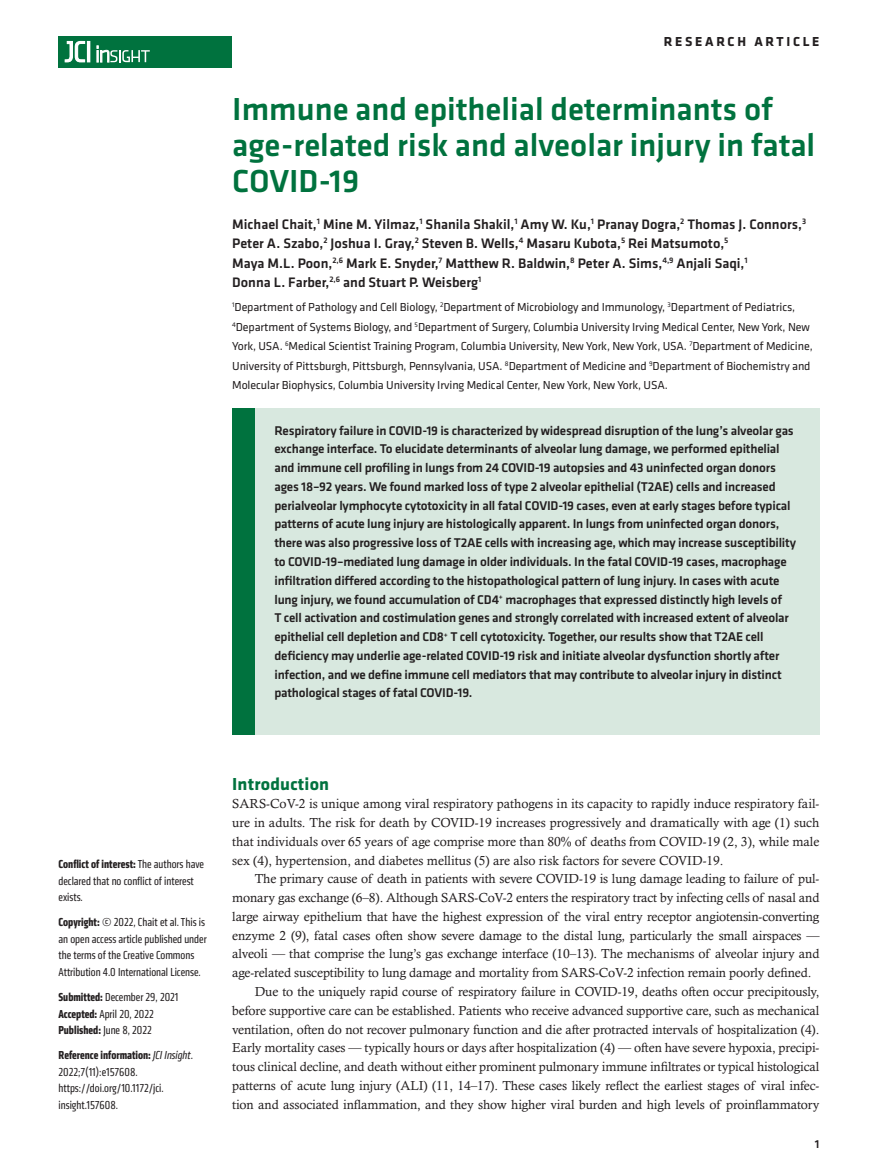
<style>
.page{position:relative;width:878px;height:1175px;background:#fff}
.page>*{position:absolute;margin:0;border:0;box-sizing:border-box;transform-origin:0 0}
.Head_level_1{font:500 33px/36px "Klavika Basic";color:#00723e}
.Head_level_2{font:700 18px "Klavika";letter-spacing:.01em;color:#00723e}
.Authors{font:500 14.25px/19.5px "Klavika Basic";color:#231f20}
.t1{font:700 13.5px "Klavika Basic";letter-spacing:.2em;color:#231f20}
.Normal_first{font:13.2px/18.8px "Calisto MT Std";letter-spacing:-.01em;color:#231f20;text-align:justify}
.Abstract_standfirst{font:500 13.2px/18.8px "Klavika Basic";letter-spacing:-.015em;color:#231f20}
.Affiliations{font:12px/19.5px "Klavika";letter-spacing:-.01em;color:#231f20}
.Info_box{font:condensed 12px/16.5px "Klavika";color:#231f20}
.t2{font:500 12px "Klavika Basic";color:#231f20}
.s1{font-weight:700}
.s2{font-style:italic}
</style>
<div class="page">
<div style="left:59px;top:36px;width:173px;height:31px;background:#00723e"></div>
<hr style="left:87px;top:41px;width:3px;height:21px;background:#fff">
<svg style="left:64px;top:41px;width:21px;height:22px"></svg>
<svg style="left:97px;top:46px;width:53px;height:16px"></svg>
<div style="left:232px;top:408px;width:587px;height:327px;background:#d8e8df"></div>
<div style="left:232px;top:408px;width:22px;height:327px;background:#00723e"></div>
<p class="t1" style="left:663px;top:32px;width:157px">RESEARCH ARTICLE</p>
<p class="Head_level_1" style="left:232px;top:91px;width:584px">Immune and epithelial determinants of age-related risk and alveolar injury in fatal<br>COVID-19</p>
<p class="Authors" style="left:232px;top:214px;width:575px">Michael Chait,<sup>1</sup> Mine M. Yilmaz,<sup>1</sup> Shanila Shakil,<sup>1</sup> Amy W. Ku,<sup>1</sup> Pranay Dogra,<sup>2</sup> Thomas J. Connors,<sup>3<br></sup>Peter A. Szabo,<sup>2</sup> Joshua I. Gray,<sup>2</sup> Steven B. Wells,<sup>4</sup> Masaru Kubota,<sup>5</sup> Rei Matsumoto,<sup>5<br></sup>Maya M.L. Poon,<sup>2,6</sup> Mark E. Snyder,<sup>7</sup> Matthew R. Baldwin,<sup>8</sup> Peter A. Sims,<sup>4,9</sup> Anjali Saqi,<sup>1<br></sup>Donna L. Farber,<sup>2,6</sup> and Stuart P. Weisberg<sup>1</sup></p>
<p class="Affiliations" style="left:232px;top:297px;width:582px"><sup>1</sup>Department of Pathology and Cell Biology, <sup>2</sup>Department of Microbiology and Immunology, <sup>3</sup>Department of Pediatrics, <sup>4</sup>Department of Systems Biology, and <sup>5</sup>Department of Surgery, Columbia University Irving Medical Center, New York, New York, USA. <sup>6</sup>Medical Scientist Training Program, Columbia University, New York, New York, USA. <sup>7</sup>Department of Medicine, University of Pittsburgh, Pittsburgh, Pennsylvania, USA. <sup>8</sup>Department of Medicine and <sup>9</sup>Department of Biochemistry and Molecular Biophysics, Columbia University Irving Medical Center, New York, New York, USA.</p>
<p class="Abstract_standfirst" style="left:274px;top:420px;width:523px">Respiratory failure in COVID-19 is characterized by widespread disruption of the lung’s alveolar gas exchange interface. To elucidate determinants of alveolar lung damage, we performed epithelial and immune cell profiling in lungs from 24 COVID-19 autopsies and 43 uninfected organ donors ages 18–92 years. We found marked loss of type 2 alveolar epithelial (T2AE) cells and increased perialveolar lymphocyte cytotoxicity in all fatal COVID-19 cases, even at early stages before typical patterns of acute lung injury are histologically apparent. In lungs from uninfected organ donors, there was also progressive loss of T2AE cells with increasing age, which may increase susceptibility to COVID-19–mediated lung damage in older individuals. In the fatal COVID-19 cases, macrophage infiltration differed according to the histopathological pattern of lung injury. In cases with acute lung injury, we found accumulation of CD4<sup>+</sup> macrophages that expressed distinctly high levels of<br>T cell activation and costimulation genes and strongly correlated with increased extent of alveolar epithelial cell depletion and CD8<sup>+</sup> T cell cytotoxicity. Together, our results show that T2AE cell deficiency may underlie age-related COVID-19 risk and initiate alveolar dysfunction shortly after infection, and we define immune cell mediators that may contribute to alveolar injury in distinct pathological stages of fatal COVID-19.</p>
<p class="Info_box" style="left:59px;top:856px;width:147px"><span class="s1">Conflict of interest:</span> The authors have declared that no conflict of interest exists.</p>
<p class="Info_box" style="left:59px;top:914px;width:150px"><span class="s1">Copyright:</span> © 2022, Chait et al. This is an open access article published under the terms of the Creative Commons Attribution 4.0 International License.</p>
<p class="Info_box" style="left:59px;top:988px;width:121px"><span class="s1">Submitted:</span> December 29, 2021<br><span class="s1">Accepted:</span> April 20, 2022<br><span class="s1">Published:</span> June 8, 2022</p>
<p class="Info_box" style="left:59px;top:1046px;width:136px"><span class="s1">Reference information:</span> <span class="s2">JCI Insight</span>.<br>2022;7(11):e157608. https://doi.org/10.1172/jci. insight.157608.</p>
<p class="Head_level_2" style="left:232px;top:770px;width:98px">Introduction</p>
<p class="Normal_first" style="left:232px;top:794px;width:588px">SARS-CoV-2 is unique among viral respiratory pathogens in its capacity to rapidly induce respiratory fail&shy;ure in adults. The risk for death by COVID-19 increases progressively and dramatically with age (1) such that individuals over 65 years of age comprise more than 80% of deaths from COVID-19 (2, 3), while male sex (4), hypertension, and diabetes mellitus (5) are also risk factors for severe COVID-19.</p>
<p class="Normal_first" style="left:232px;top:869px;width:588px;text-indent:22px">The primary cause of death in patients with severe COVID-19 is lung damage leading to failure of pul&shy;monary gas exchange (6–8). Although SARS-CoV-2 enters the respiratory tract by infecting cells of nasal and large airway epithelium that have the highest expression of the viral entry receptor angiotensin-converting enzyme 2 (9), fatal cases often show severe damage to the distal lung, particularly the small airspaces — alveoli — that comprise the lung’s gas exchange interface (10–13). The mechanisms of alveolar injury and age-related susceptibility to lung damage and mortality from SARS-CoV-2 infection remain poorly defined.</p>
<p class="Normal_first" style="left:232px;top:982px;width:588px;text-indent:22px">Due to the uniquely rapid course of respiratory failure in COVID-19, deaths often occur precipitously, before supportive care can be established. Patients who receive advanced supportive care, such as mechanical ventilation, often do not recover pulmonary function and die after protracted intervals of hospitalization (4).<br>Early mortality cases — typically hours or days after hospitalization (4) — often have severe hypoxia, precipi&shy;tous clinical decline, and death without either prominent pulmonary immune infiltrates or typical histological patterns of acute lung injury (ALI) (11, 14–17). These cases likely reflect the earliest stages of viral infec&shy;tion and associated inflammation, and they show higher viral burden and high levels of proinflammatory</p>
<p class="t2" style="left:814px;top:1135px;width:6px">1</p>
</div>
